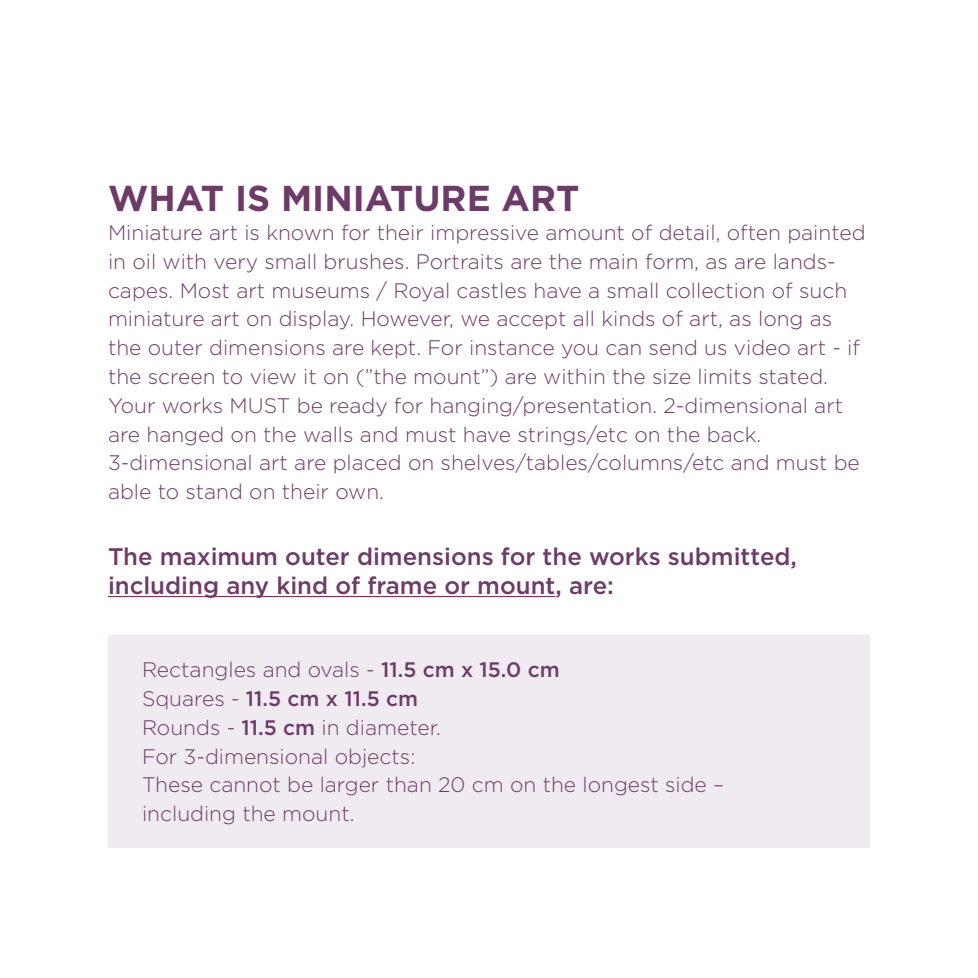
<style>
.page{position:relative;width:978px;height:978px;background:#fff}
.page>*{position:absolute;margin:0;border:0;box-sizing:border-box;transform-origin:0 0}
.t1{font:700 36px "Gotham";color:#6d3b68}
.mindre_overskrifter{font:500 24px/28.8px "Gotham";color:#6d3b68}
.t2{font:300 21px/28.8px "Gotham";color:#6d3b68}
.t3{font:500 21px "Gotham";color:#6d3b68}
.s1{font-weight:500}
.s2{font-weight:300}
</style>
<div class="page">
<div style="left:108px;top:635px;width:762px;height:213px;background:#f0ebf0"></div>
<hr style="left:108px;top:596px;width:447px;height:1px;background:#6d3b68">
<p class="t1" style="left:108px;top:175px;width:473px">WHAT IS MINIATURE ART</p>
<p class="t2" style="left:108px;top:218px;width:759px">Miniature art is known for their impressive amount of detail, often painted in oil with very small brushes. Portraits are the main form, as are lands&shy;capes. Most art museums / Royal castles have a small collection of such miniature art on display. However, we accept all kinds of art, as long as the outer dimensions are kept. For instance you can send us video art - if the screen to view it on (”the mount”) are within the size limits stated.<br>Your works MUST be ready for hanging/presentation. 2-dimensional art are hanged on the walls and must have strings/etc on the back.<br>3-dimensional art are placed on shelves/tables/columns/etc and must be able to stand on their own.</p>
<p class="mindre_overskrifter" style="left:108px;top:542px;width:691px">The maximum outer dimensions for the works submitted, including any kind of frame or mount, are:</p>
<p class="t2" style="left:142px;top:655px;width:419px">Rectangles and ovals - <span class="s1">11.5 cm x 15.0 cm</span></p>
<p class="t3" style="left:142px;top:685px;width:277px"><span class="s2">Squares -</span> 11.5 cm x 11.5 cm</p>
<p class="t2" style="left:142px;top:712px;width:300px">Rounds - <span class="s1">11.5 cm</span> in diameter.</p>
<p class="t2" style="left:142px;top:741px;width:584px">For 3-dimensional objects:<br>These cannot be larger than 20 cm on the longest side – including the mount.</p>
</div>
